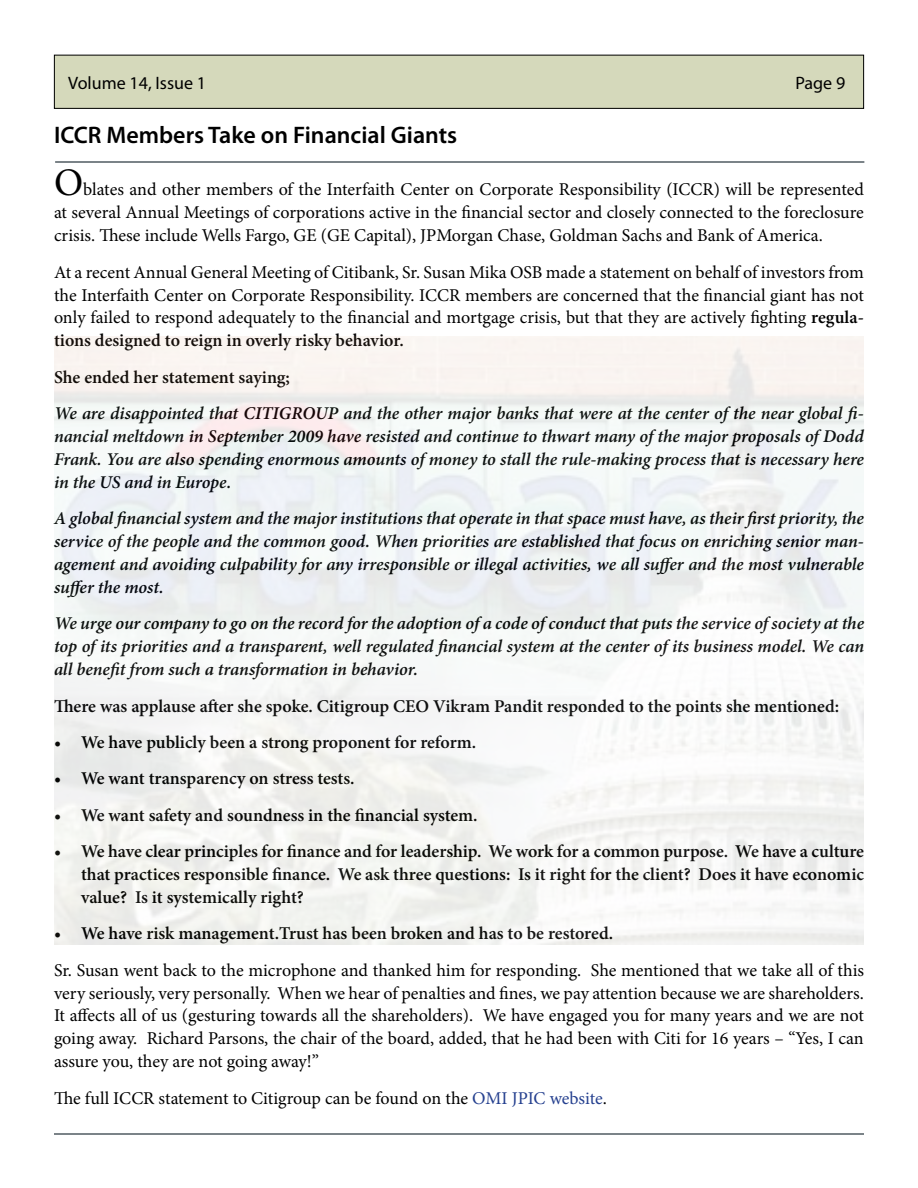
<style>
.page{position:relative;width:918px;height:1188px;background:#fff}
.page>*{position:absolute;margin:0;border:0;box-sizing:border-box;transform-origin:0 0}
.t1{font:600 24px "Myriad Pro";color:#000}
.t2{font:18px/23px "Minion Pro";letter-spacing:-.005em;color:#000;text-align:justify}
.t3{font:italic 600 18px/23px "Minion Pro";letter-spacing:-.005em;color:#000;text-align:justify}
.t4{font:600 18px/23px "Minion Pro";letter-spacing:-.005em;color:#000;text-align:justify}
.t5{font:18px "Myriad Pro";color:#000}
.s1{font-size:39px}
.s2{font-weight:600}
.s3{color:#25408f}
</style>
<div class="page">
<div style="left:54px;top:55px;width:810px;height:53px;background:#d5d9bb"></div>
<div style="left:54px;top:55px;width:810px;height:54px;border:1px solid #000"></div>
<hr style="left:54px;top:1133px;width:810px;height:2px;background:#17252d">
<hr style="left:55px;top:161px;width:809px;height:2px;background:#17252d">
<p class="t5" style="left:68px;top:71px;width:139px">Volume 14, Issue 1</p>
<p class="t5" style="left:795px;top:71px;width:51px">Page 9</p>
<h1 class="t1" style="left:54px;top:120px;width:405px">ICCR Members Take on Financial Giants</h1>
<p class="t2" style="left:54px;top:178px;width:812px"><span class="s1">O</span>blates and other members of the Interfaith Center on Corporate Responsibility (ICCR) will be represented at several Annual Meetings of corporations active in the financial sector and closely connected to the foreclosure crisis. These include Wells Fargo, GE (GE Capital), JPMorgan Chase, Goldman Sachs and Bank of America.</p>
<p class="t2" style="left:54px;top:261px;width:812px">At a recent Annual General Meeting of Citibank, Sr. Susan Mika OSB made a statement on behalf of investors from the Interfaith Center on Corporate Responsibility. ICCR members are concerned that the financial giant has not only failed to respond adequately to the financial and mortgage crisis, but that they are actively fighting <span class="s2">regula&shy;tions designed to reign in overly risky behavior.</span></p>
<p class="t4" style="left:54px;top:365px;width:238px">She ended her statement saying;</p>
<p class="t3" style="left:54px;top:402px;width:812px">We are disappointed that CITIGROUP and the other major banks that were at the center of the near global fi&shy;nancial meltdown in September 2009 have resisted and continue to thwart many of the major proposals of Dodd Frank. You are also spending enormous amounts of money to stall the rule-making process that is necessary here in the US and in Europe.</p>
<p class="t3" style="left:54px;top:507px;width:812px">A global financial system and the major institutions that operate in that space must have, as their first priority, the service of the people and the common good. When priorities are established that focus on enriching senior man&shy;agement and avoiding culpability for any irresponsible or illegal activities, we all suffer and the most vulnerable suffer the most.</p>
<p class="t3" style="left:54px;top:612px;width:812px">We urge our company to go on the record for the adoption of a code of conduct that puts the service of society at the top of its priorities and a transparent, well regulated financial system at the center of its business model. We can all benefit from such a transformation in behavior.</p>
<p class="t4" style="left:54px;top:694px;width:787px">There was applause after she spoke. Citigroup CEO Vikram Pandit responded to the points she mentioned:</p>
<p class="t4" style="left:54px;top:731px;width:424px">• We have publicly been a strong proponent for reform.</p>
<p class="t4" style="left:54px;top:767px;width:302px">• We want transparency on stress tests.</p>
<p class="t4" style="left:54px;top:803px;width:425px">• We want safety and soundness in the financial system.</p>
<p class="t4" style="left:81px;top:840px;width:785px;text-indent:-27px">• We have clear principles for finance and for leadership. We work for a common purpose. We have a culture that practices responsible finance. We ask three questions: Is it right for the client? Does it have economic value? Is it systemically right?</p>
<p class="t4" style="left:54px;top:922px;width:561px">• We have risk management.Trust has been broken and has to be restored.</p>
<p class="t2" style="left:54px;top:959px;width:812px">Sr. Susan went back to the microphone and thanked him for responding. She mentioned that we take all of this very seriously, very personally. When we hear of penalties and fines, we pay attention because we are shareholders.<br>It affects all of us (gesturing towards all the shareholders). We have engaged you for many years and we are not going away. Richard Parsons, the chair of the board, added, that he had been with Citi for 16 years – “Yes, I can assure you, they are not going away!”</p>
<p class="t2" style="left:54px;top:1087px;width:554px">The full ICCR statement to Citigroup can be found on the <span class="s3">OMI JPIC website</span>.</p>
</div>
